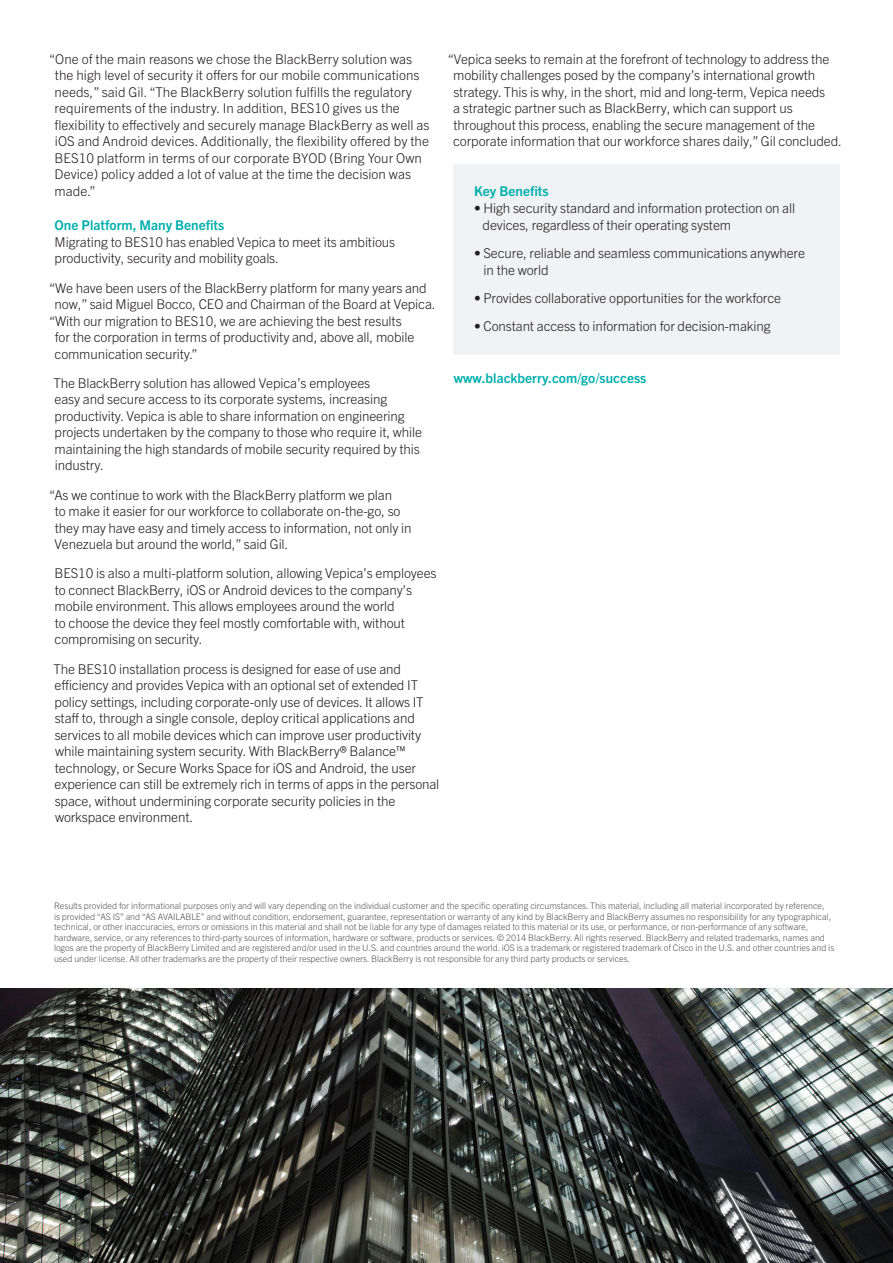
<style>
.page{position:relative;width:893px;height:1263px;background:#fff}
.page>*{position:absolute;margin:0;border:0;box-sizing:border-box;transform-origin:0 0}
.t1{font:300 13.5px/16.5px "Trade Gothic Next LT Pro";letter-spacing:-.01em;color:#231f20}
.t2{font:700 13.5px "Trade Gothic Next LT Pro";color:#00afad}
.Body_copy{font:300 9px/10.5px "Trade Gothic Next LT Pro";letter-spacing:-.005em;color:#55565a}
</style>
<div class="page">
<img style="left:0;top:989px;width:893px;height:274px">
<div style="left:453px;top:165px;width:386px;height:190px;background:#f1f2f3"></div>
<p class="t1" style="left:54px;top:50px;width:377px;text-indent:-5px">“One of the main reasons we chose the BlackBerry solution was the high level of security it offers for our mobile communications needs,” said Gil. “The BlackBerry solution fulfills the regulatory requirements of the industry. In addition, BES10 gives us the flexibility to effectively and securely manage BlackBerry as well as iOS and Android devices. Additionally, the flexibility offered by the BES10 platform in terms of our corporate BYOD (Bring Your Own Device) policy added a lot of value at the time the decision was made.”</p>
<p class="t2" style="left:55px;top:216px;width:171px">One Platform, Many Benefits</p>
<p class="t1" style="left:55px;top:233px;width:342px">Migrating to BES10 has enabled Vepica to meet its ambitious productivity, security and mobility goals.</p>
<p class="t1" style="left:49px;top:278px;width:379px">“We have been users of the BlackBerry platform for many years and</p>
<p class="t1" style="left:55px;top:295px;width:382px">now,” said Miguel Bocco, CEO and Chairman of the Board at Vepica.</p>
<p class="t1" style="left:49px;top:311px;width:354px">“With our migration to BES10, we are achieving the best results</p>
<p class="t1" style="left:55px;top:328px;width:361px">for the corporation in terms of productivity and, above all, mobile</p>
<p class="t1" style="left:55px;top:344px;width:145px">communication security.”</p>
<p class="t1" style="left:53px;top:374px;width:370px">The BlackBerry solution has allowed Vepica’s employees<br>easy and secure access to its corporate systems, increasing productivity. Vepica is able to share information on engineering projects undertaken by the company to those who require it, while maintaining the high standards of mobile security required by this industry.</p>
<p class="t1" style="left:55px;top:485px;width:359px;text-indent:-6px">“As we continue to work with the BlackBerry platform we plan<br>to make it easier for our workforce to collaborate on-the-go, so they may have easy and timely access to information, not only in Venezuela but around the world,” said Gil.</p>
<p class="t1" style="left:55px;top:564px;width:383px">BES10 is also a multi-platform solution, allowing Vepica’s employees to connect BlackBerry, iOS or Android devices to the company’s mobile environment. This allows employees around the world<br>to choose the device they feel mostly comfortable with, without compromising on security.</p>
<p class="t1" style="left:53px;top:659px;width:387px">The BES10 installation process is designed for ease of use and efficiency and provides Vepica with an optional set of extended IT policy settings, including corporate-only use of devices. It allows IT staff to, through a single console, deploy critical applications and services to all mobile devices which can improve user productivity while maintaining system security. With BlackBerry® Balance™ technology, or Secure Works Space for iOS and Android, the user experience can still be extremely rich in terms of apps in the personal space, without undermining corporate security policies in the workspace environment.</p>
<p class="t1" style="left:453px;top:50px;width:390px;text-indent:-6px">“Vepica seeks to remain at the forefront of technology to address the mobility challenges posed by the company’s international growth strategy. This is why, in the short, mid and long-term, Vepica needs<br>a strategic partner such as BlackBerry, which can support us throughout this process, enabling the secure management of the corporate information that our workforce shares daily,” Gil concluded.</p>
<p class="t2" style="left:474px;top:181px;width:76px">Key Benefits</p>
<p class="t1" style="left:483px;top:199px;width:314px;line-height:17.2px;text-indent:-9px">• High security standard and information protection on all devices, regardless of their operating system</p>
<p class="t1" style="left:484px;top:244px;width:323px;line-height:17.2px;text-indent:-9px">• Secure, reliable and seamless communications anywhere in the world</p>
<p class="t1" style="left:474px;top:289px;width:309px">• Provides collaborative opportunities for the workforce</p>
<p class="t1" style="left:474px;top:317px;width:298px">• Constant access to information for decision-making</p>
<p class="t2" style="left:454px;top:369px;width:194px">www.blackberry.com/go/success</p>
<p class="Body_copy" style="left:54px;top:900px;width:782px">Results provided for informational purposes only and will vary depending on the individual customer and the specific operating circumstances. This material, including all material incorporated by reference,<br>is provided “AS IS” and “AS AVAILABLE” and without condition, endorsement, guarantee, representation or warranty of any kind by BlackBerry and BlackBerry assumes no responsibility for any typographical, technical, or other inaccuracies, errors or omissions in this material and shall not be liable for any type of damages related to this material or its use, or performance, or non-performance of any software, hardware, service, or any references to third-party sources of information, hardware or software, products or services. © 2014 BlackBerry. All rights reserved. BlackBerry and related trademarks, names and logos are the property of BlackBerry Limited and are registered and/or used in the U.S. and countries around the world. iOS is a trademark or registered trademark of Cisco in the U.S. and other countries and is used under license. All other trademarks are the property of their respective owners. BlackBerry is not responsible for any third party products or services.</p>
</div>
